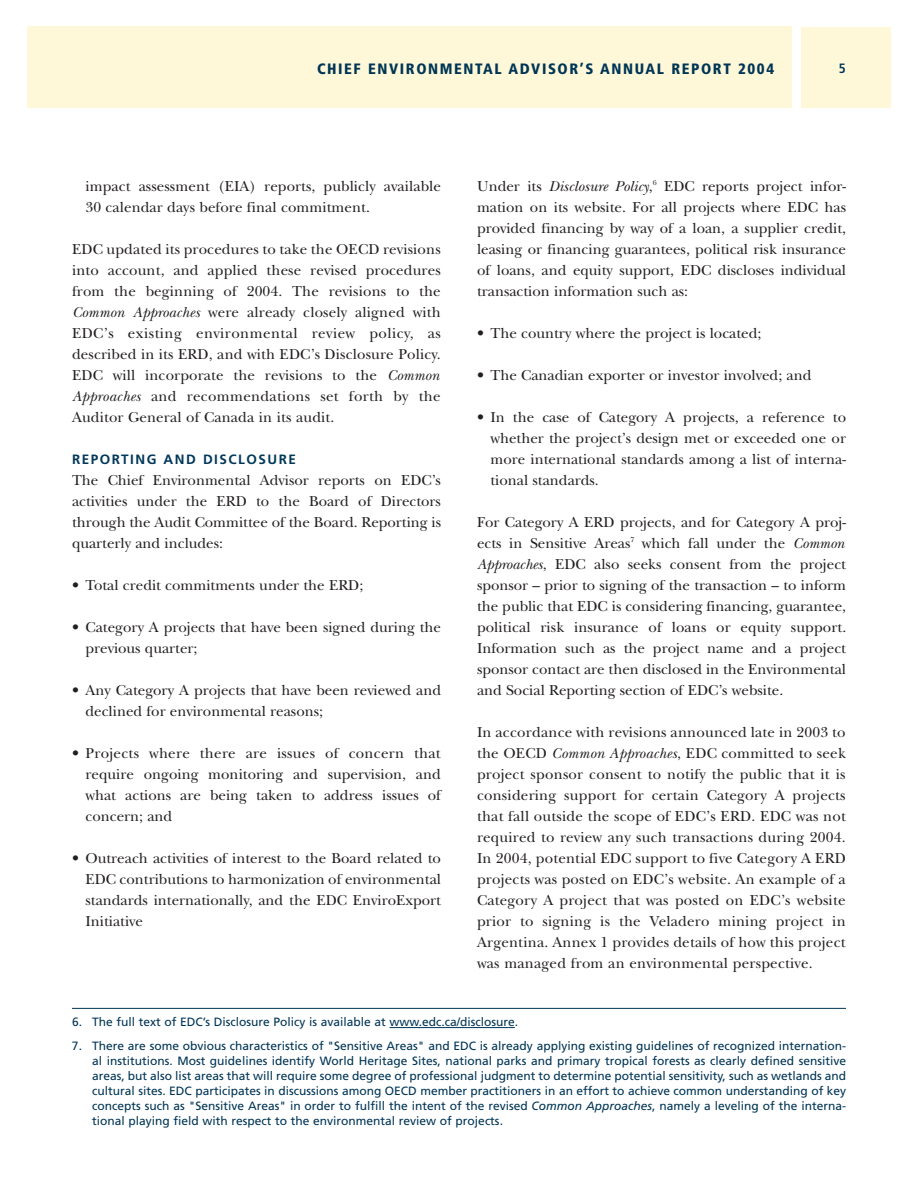
<style>
.page{position:relative;width:918px;height:1188px;background:#fff}
.page>*{position:absolute;margin:0;border:0;box-sizing:border-box;transform-origin:0 0}
.t1{font:15px/21px "New Baskerville";color:#231f20;text-align:justify}
.t2{font:900 condensed 15px "Frutiger";letter-spacing:.105em;color:#003555}
.t3{font:700 13.5px "Frutiger";letter-spacing:.11em;color:#003859}
.t4{font:700 condensed 13.5px "Frutiger";color:#003555}
.t5{font:12px/15px "Frutiger";color:#003555;text-align:justify}
.s1{font-style:italic}
</style>
<div class="page">
<div style="left:27px;top:27px;width:765px;height:81px;background:#fef8d9"></div>
<div style="left:801px;top:27px;width:90px;height:81px;background:#fef8d9"></div>
<hr style="left:390px;top:1027px;width:30px;height:1px;background:#003555">
<hr style="left:419px;top:1027px;width:89px;height:1px;background:#003555">
<hr style="left:72px;top:1008px;width:774px;height:1px;background:#003555">
<p class="t2" style="left:317px;top:63px;width:459px">CHIEF ENVIRONMENTAL ADVISOR’S ANNUAL REPORT 2004</p>
<p class="t4" style="left:839px;top:63px;width:9px">5</p>
<p class="t1" style="left:86px;top:177px;width:357px">impact assessment (EIA) reports, publicly available<br>30 calendar days before final commitment.</p>
<p class="t1" style="left:72px;top:240px;width:370px">EDC updated its procedures to take the OECD revisions into account, and applied these revised procedures from the beginning of 2004. The revisions to the <span class="s1">Common Approaches</span> were already closely aligned with EDC’s existing environmental review policy, as described in its ERD, and with EDC’s Disclosure Policy.<br>EDC will incorporate the revisions to the <span class="s1">Common Approaches</span> and recommendations set forth by the Auditor General of Canada in its audit.</p>
<p class="t3" style="left:72px;top:453px;width:226px">REPORTING AND DISCLOSURE</p>
<p class="t1" style="left:72px;top:471px;width:371px">The Chief Environmental Advisor reports on EDC’s activities under the ERD to the Board of Directors through the Audit Committee of the Board. Reporting is quarterly and includes:</p>
<p class="t1" style="left:72px;top:576px;width:293px">• Total credit commitments under the ERD;</p>
<p class="t1" style="left:86px;top:618px;width:357px;text-indent:-14px">• Category A projects that have been signed during the previous quarter;</p>
<p class="t1" style="left:86px;top:681px;width:357px;text-indent:-14px">• Any Category A projects that have been reviewed and declined for environmental reasons;</p>
<p class="t1" style="left:86px;top:744px;width:357px;text-indent:-14px">• Projects where there are issues of concern that require ongoing monitoring and supervision, and what actions are being taken to address issues of concern; and</p>
<p class="t1" style="left:86px;top:849px;width:357px;text-indent:-14px">• Outreach activities of interest to the Board related to EDC contributions to harmonization of environmental standards internationally, and the EDC EnviroExport Initiative</p>
<p class="t1" style="left:477px;top:177px;width:371px">Under its <span class="s1">Disclosure Policy</span>,<sup>6</sup> EDC reports project infor&shy;mation on its website. For all projects where EDC has provided financing by way of a loan, a supplier credit, leasing or financing guarantees, political risk insurance of loans, and equity support, EDC discloses individual transaction information such as:</p>
<p class="t1" style="left:477px;top:324px;width:286px">• The country where the project is located;</p>
<p class="t1" style="left:477px;top:366px;width:336px">• The Canadian exporter or investor involved; and</p>
<p class="t1" style="left:490px;top:408px;width:357px;text-indent:-14px">• In the case of Category A projects, a reference to whether the project’s design met or exceeded one or more international standards among a list of interna&shy;tional standards.</p>
<p class="t1" style="left:477px;top:513px;width:371px">For Category A ERD projects, and for Category A proj&shy;ects in Sensitive Areas<sup>7</sup> which fall under the <span class="s1">Common Approaches</span>, EDC also seeks consent from the project sponsor – prior to signing of the transaction – to inform the public that EDC is considering financing, guarantee, political risk insurance of loans or equity support.<br>Information such as the project name and a project sponsor contact are then disclosed in the Environmental and Social Reporting section of EDC’s website.</p>
<p class="t1" style="left:477px;top:723px;width:370px">In accordance with revisions announced late in 2003 to the OECD <span class="s1">Common Approaches</span>, EDC committed to seek project sponsor consent to notify the public that it is considering support for certain Category A projects that fall outside the scope of EDC’s ERD. EDC was not required to review any such transactions during 2004.<br>In 2004, potential EDC support to five Category A ERD projects was posted on EDC’s website. An example of a Category A project that was posted on EDC’s website prior to signing is the Veladero mining project in Argentina. Annex 1 provides details of how this project was managed from an environmental perspective.</p>
<p class="t5" style="left:72px;top:1016px;width:448px">6. The full text of EDC’s Disclosure Policy is available at www.edc.ca/disclosure.</p>
<p class="t5" style="left:92px;top:1040px;width:756px;text-indent:-20px">7. There are some obvious characteristics of "Sensitive Areas" and EDC is already applying existing guidelines of recognized internation&shy;al institutions. Most guidelines identify World Heritage Sites, national parks and primary tropical forests as clearly defined sensitive areas, but also list areas that will require some degree of professional judgment to determine potential sensitivity, such as wetlands and cultural sites. EDC participates in discussions among OECD member practitioners in an effort to achieve common understanding of key concepts such as "Sensitive Areas" in order to fulfill the intent of the revised <span class="s1">Common Approaches</span>, namely a leveling of the interna&shy;tional playing field with respect to the environmental review of projects.</p>
</div>
